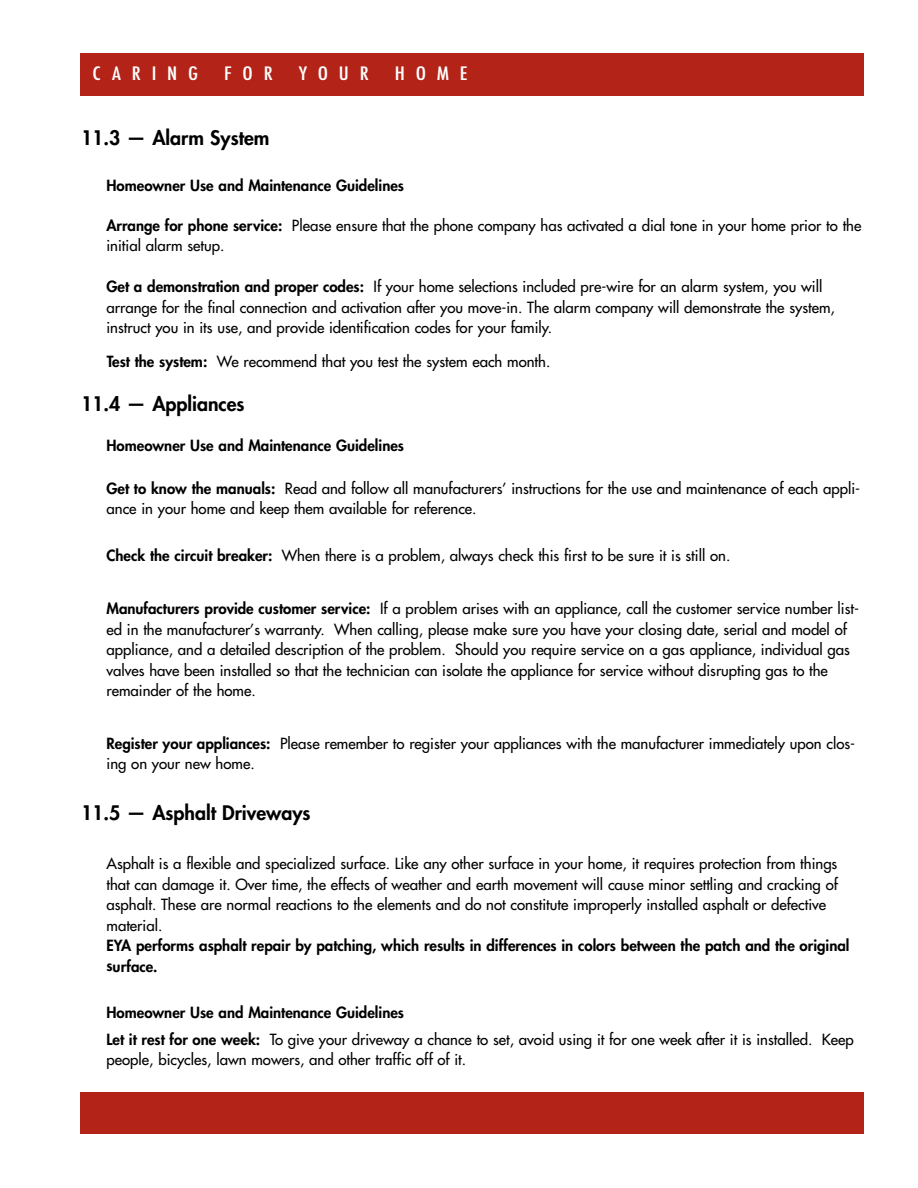
<style>
.page{position:relative;width:918px;height:1188px;background:#fff}
.page>*{position:absolute;margin:0;border:0;box-sizing:border-box;transform-origin:0 0}
.t1{font:800 19.5px "Futura";color:#000}
.t2{font:500 condensed 18px "Futura";color:#fff;scale:1.2 1}
.t3{font:15px/20.4px "Futura";color:#000}
.t4{font:800 15px/20.4px "Futura";color:#000}
.s1{font-weight:800}
</style>
<div class="page">
<div style="left:80px;top:1093px;width:784px;height:41px;background:#b32317"></div>
<div style="left:80px;top:54px;width:784px;height:42px;background:#b32317"></div>
<p class="t2" style="left:93px;top:62px;width:89px">CARING</p>
<p class="t2" style="left:224px;top:62px;width:42px">FOR</p>
<p class="t2" style="left:299px;top:62px;width:60px">YOUR</p>
<p class="t2" style="left:395px;top:62px;width:62px">HOME</p>
<h1 class="t1" style="left:81px;top:126px;width:190px">11.3 — Alarm System</h1>
<p class="t4" style="left:106px;top:175px;width:299px">Homeowner Use and Maintenance Guidelines</p>
<p class="t3" style="left:107px;top:215px;width:756px"><span class="s1">Arrange for phone service:</span> Please ensure that the phone company has activated a dial tone in your home prior to the initial alarm setup.</p>
<p class="t3" style="left:107px;top:277px;width:730px"><span class="s1">Get a demonstration and proper codes:</span> If your home selections included pre-wire for an alarm system, you will arrange for the final connection and activation after you move-in. The alarm company will demonstrate the system, instruct you in its use, and provide identification codes for your family.</p>
<p class="t3" style="left:107px;top:352px;width:445px"><span class="s1">Test the system:</span> We recommend that you test the system each month.</p>
<h1 class="t1" style="left:81px;top:392px;width:165px">11.4 — Appliances</h1>
<p class="t4" style="left:106px;top:435px;width:299px">Homeowner Use and Maintenance Guidelines</p>
<p class="t3" style="left:107px;top:478px;width:755px"><span class="s1">Get to know the manuals:</span> Read and follow all manufacturers’ instructions for the use and maintenance of each appli&shy;ance in your home and keep them available for reference.</p>
<p class="t3" style="left:107px;top:546px;width:625px"><span class="s1">Check the circuit breaker:</span> When there is a problem, always check this first to be sure it is still on.</p>
<p class="t3" style="left:107px;top:599px;width:754px"><span class="s1">Manufacturers provide customer service:</span> If a problem arises with an appliance, call the customer service number list&shy;ed in the manufacturer’s warranty. When calling, please make sure you have your closing date, serial and model of appliance, and a detailed description of the problem. Should you require service on a gas appliance, individual gas valves have been installed so that the technician can isolate the appliance for service without disrupting gas to the remainder of the home.</p>
<p class="t3" style="left:107px;top:733px;width:750px"><span class="s1">Register your appliances:</span> Please remember to register your appliances with the manufacturer immediately upon clos&shy;ing on your new home.</p>
<h1 class="t1" style="left:81px;top:801px;width:231px">11.5 — Asphalt Driveways</h1>
<p class="t3" style="left:106px;top:854px;width:733px">Asphalt is a flexible and specialized surface. Like any other surface in your home, it requires protection from things that can damage it. Over time, the effects of weather and earth movement will cause minor settling and cracking of asphalt. These are normal reactions to the elements and do not constitute improperly installed asphalt or defective material.</p>
<p class="t4" style="left:107px;top:935px;width:744px">EYA performs asphalt repair by patching, which results in differences in colors between the patch and the original surface.</p>
<p class="t3" style="left:107px;top:1000px;width:749px;line-height:26.4px"><span class="s1">Homeowner Use and Maintenance Guidelines<br>Let it rest for one week:</span> To give your driveway a chance to set, avoid using it for one week after it is installed. Keep</p>
<p class="t3" style="left:107px;top:1050px;width:361px">people, bicycles, lawn mowers, and other traffic off of it.</p>
</div>
